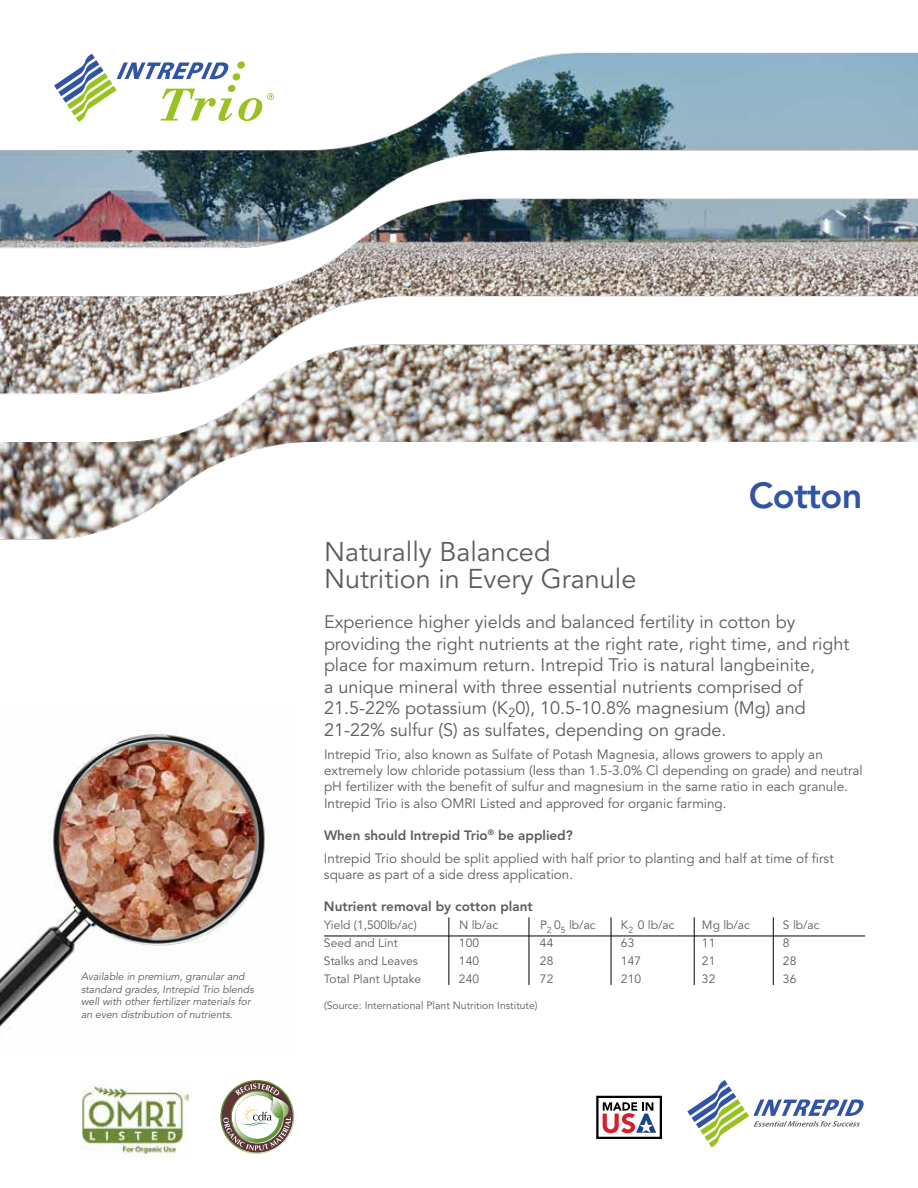
<style>
.page{position:relative;width:918px;height:1188px;background:#fff}
.page>*{position:absolute;margin:0;border:0;box-sizing:border-box;transform-origin:0 0}
.t1{font:800 36px "Avenir";letter-spacing:-.02em;color:#3155a4}
.t2{font:27px/27px "Avenir";color:#5b5d58}
.t3{font:18px/21.6px "Avenir";color:#5b5d58}
.t4{font:13.5px/16.2px "Avenir";color:#5b5d58}
.t5{font:800 13.5px "Avenir";color:#5b5d58}
.t6{font:12px "Avenir";color:#5b5d58}
.t7{font:italic 10.5px/12.6px "Avenir";color:#5b5d58}
.t8{font:10.5px "Avenir";color:#5b5d58}
.s1{font-weight:800}
</style>
<div class="page">
<img style="left:0;top:52px;width:918px;height:488px">
<svg style="left:687px;top:1080px;width:177px;height:68px"></svg>
<img style="left:81px;top:1080px;width:108px;height:78px">
<svg style="left:220px;top:1080px;width:75px;height:74px"></svg>
<img style="left:0;top:731px;width:270px;height:308px">
<hr style="left:324px;top:936px;width:541px;height:1px;background:#000">
<hr style="left:449px;top:917px;width:1px;height:68px;background:#000">
<hr style="left:529px;top:917px;width:1px;height:68px;background:#000">
<hr style="left:611px;top:917px;width:1px;height:68px;background:#000">
<hr style="left:694px;top:917px;width:1px;height:68px;background:#000">
<hr style="left:773px;top:917px;width:1px;height:68px;background:#000">
<svg style="left:603px;top:1102px;width:53px;height:31px"></svg>
<div style="left:596px;top:1096px;width:66px;height:43px;border:2px solid #000"></div>
<p class="t7" style="left:81px;top:970px;width:174px">Available in premium, granular and standard grades, Intrepid Trio blends well with other fertilizer materials for an even distribution of nutrients.</p>
<h2 class="t2" style="left:324px;top:539px;width:314px">Naturally Balanced<br>Nutrition in Every Granule</h2>
<h1 class="t1" style="left:749px;top:474px;width:115px">Cotton</h1>
<p class="t3" style="left:324px;top:611px;width:527px">Experience higher yields and balanced fertility in cotton by providing the right nutrients at the right rate, right time, and right place for maximum return. Intrepid Trio is natural langbeinite,<br>a unique mineral with three essential nutrients comprised of 21.5-22% potassium (K<sub>2</sub>0), 10.5-10.8% magnesium (Mg) and 21-22% sulfur (S) as sulfates, depending on grade.</p>
<p class="t4" style="left:324px;top:747px;width:540px">Intrepid Trio, also known as Sulfate of Potash Magnesia, allows growers to apply an extremely low chloride potassium (less than 1.5-3.0% Cl depending on grade) and neutral pH fertilizer with the benefit of sulfur and magnesium in the same ratio in each granule.<br>Intrepid Trio is also OMRI Listed and approved for organic farming.</p>
<p class="t4" style="left:324px;top:824px;width:511px;line-height:23px"><span class="s1">When should Intrepid Trio</span><sup>®</sup> <span class="s1">be applied?<br></span>Intrepid Trio should be split applied with half prior to planting and half at time of first</p>
<p class="t4" style="left:324px;top:867px;width:251px">square as part of a side dress application.</p>
<p class="t5" style="left:324px;top:899px;width:210px">Nutrient removal by cotton plant</p>
<p class="t6" style="left:324px;top:918px;width:94px">Yield (1,500lb/ac)</p>
<p class="t6" style="left:459px;top:918px;width:41px">N lb/ac</p>
<p class="t6" style="left:540px;top:918px;width:57px">P<sub>2</sub> 0<sub>5</sub> lb/ac</p>
<p class="t6" style="left:621px;top:918px;width:55px">K<sub>2</sub> 0 lb/ac</p>
<p class="t6" style="left:702px;top:918px;width:50px">Mg lb/ac</p>
<p class="t6" style="left:783px;top:918px;width:38px">S lb/ac</p>
<p class="t6" style="left:324px;top:936px;width:75px">Seed and Lint</p>
<p class="t6" style="left:459px;top:936px;width:22px">100</p>
<p class="t6" style="left:540px;top:936px;width:15px">44</p>
<p class="t6" style="left:621px;top:936px;width:15px">63</p>
<p class="t6" style="left:702px;top:936px;width:15px">11</p>
<p class="t6" style="left:783px;top:936px;width:8px">8</p>
<p class="t6" style="left:324px;top:954px;width:96px">Stalks and Leaves</p>
<p class="t6" style="left:459px;top:954px;width:22px">140</p>
<p class="t6" style="left:540px;top:954px;width:15px">28</p>
<p class="t6" style="left:621px;top:954px;width:22px">147</p>
<p class="t6" style="left:702px;top:954px;width:15px">21</p>
<p class="t6" style="left:783px;top:954px;width:15px">28</p>
<p class="t6" style="left:324px;top:972px;width:99px">Total Plant Uptake</p>
<p class="t6" style="left:459px;top:972px;width:22px">240</p>
<p class="t6" style="left:540px;top:972px;width:15px">72</p>
<p class="t6" style="left:621px;top:972px;width:22px">210</p>
<p class="t6" style="left:702px;top:972px;width:15px">32</p>
<p class="t6" style="left:783px;top:972px;width:15px">36</p>
<p class="t8" style="left:324px;top:999px;width:215px">(Source: International Plant Nutrition Institute)</p>
</div>
